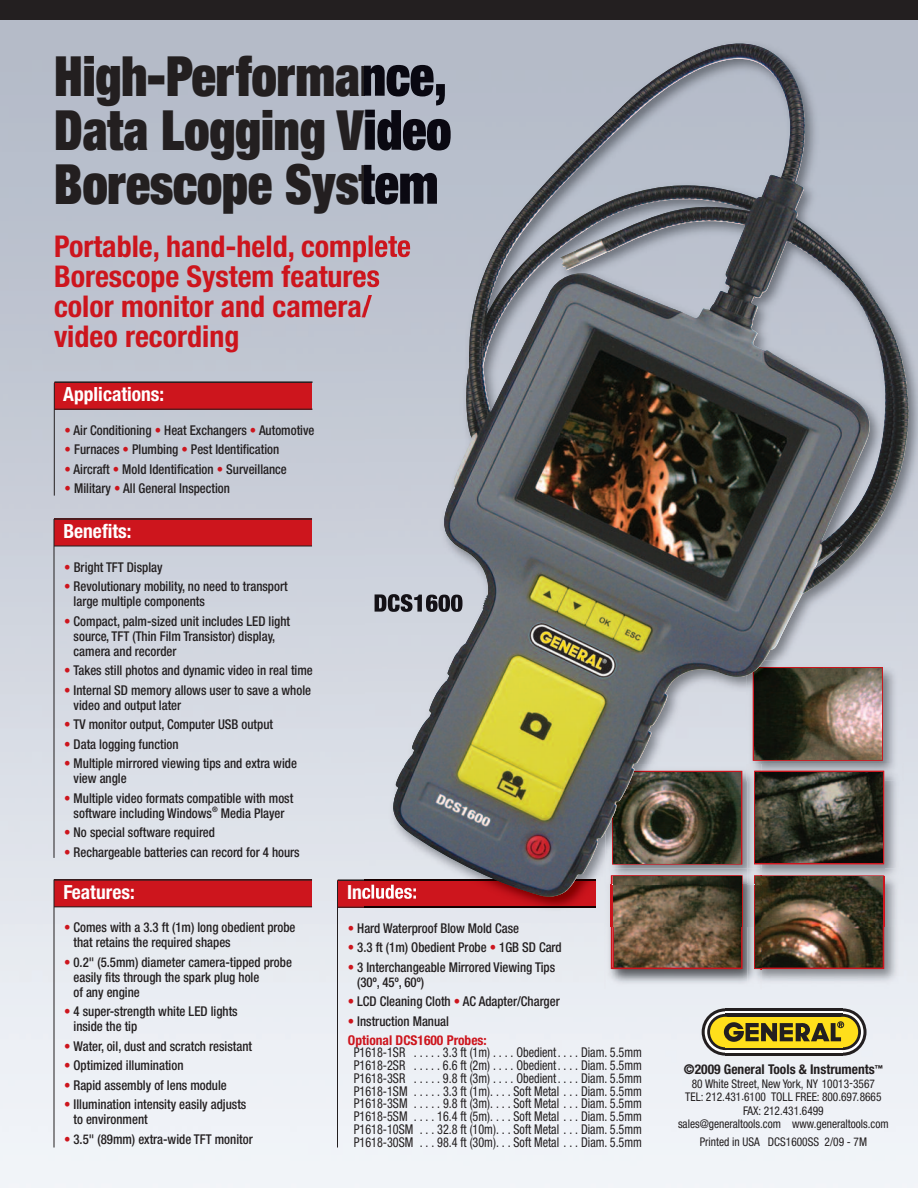
<style>
.page{position:relative;width:918px;height:1188px;background:#fff}
.page>*{position:absolute;margin:0;border:0;box-sizing:border-box;transform-origin:0 0}
.t1{font:900 expanded 55.5px/54px "Helvetica Neue";color:#231f20;text-align:justify;scale:.9 1}
.t2{font:700 condensed 30px/30px "Helvetica Neue";color:#cd151d}
.t3{font:700 condensed 19.5px "Helvetica Neue";color:#fff}
.t4{font:500 condensed 13.5px/15px "Helvetica Neue";color:#231f20;scale:.95 1}
.t5{font:condensed 13.5px/12.8px "Helvetica Neue";color:#231f20;text-align:justify;scale:.9 1}
.t6{font:700 condensed 13.5px "Helvetica Neue";color:#231f20}
.t7{font:700 condensed 13.5px "Helvetica Neue";color:#cd151d}
.t8{font:condensed 12px/13.5px "Helvetica Neue";color:#231f20;text-align:center;scale:.95 1}
.s1{font-weight:700;color:#cd151d}
</style>
<div class="page">
<img style="left:0;top:20px;width:918px;height:1168px">
<div style="left:0;top:0;width:918px;height:20px;background:#231f20"></div>
<img style="left:762px;top:927px;width:142px;height:62px">
<img style="left:762px;top:927px;width:119px;height:39px">
<div style="left:754px;top:875px;width:130px;height:94px;border:2px solid #cd151d"></div>
<img style="left:604px;top:927px;width:2px;height:62px">
<img style="left:748px;top:927px;width:14px;height:62px">
<img style="left:606px;top:927px;width:142px;height:62px">
<img style="left:754px;top:927px;width:6px;height:42px">
<img style="left:756px;top:927px;width:4px;height:41px">
<img style="left:615px;top:927px;width:125px;height:39px">
<div style="left:612px;top:875px;width:131px;height:94px;border:2px solid #cd151d"></div>
<div style="left:54px;top:519px;width:258px;height:27px;background:#cd151d"></div>
<hr style="left:54px;top:546px;width:258px;height:1px;background:#231f20">
<hr style="left:54px;top:518px;width:258px;height:2px;background:#231f20">
<svg style="left:702px;top:1008px;width:47px;height:48px"></svg>
<svg style="left:819px;top:1008px;width:48px;height:48px"></svg>
<div style="left:725px;top:1008px;width:118px;height:48px;background:#231f20"></div>
<svg style="left:705px;top:1011px;width:41px;height:42px"></svg>
<svg style="left:822px;top:1011px;width:42px;height:42px"></svg>
<svg style="left:725px;top:1011px;width:118px;height:42px"></svg>
<svg style="left:707px;top:1014px;width:36px;height:36px"></svg>
<svg style="left:825px;top:1014px;width:36px;height:36px"></svg>
<div style="left:725px;top:1014px;width:118px;height:36px;background:linear-gradient(to right,#231f20,#242020)"></div>
<div style="left:710px;top:1017px;width:31px;height:30px;background:#ffdf1b;border-radius:50%"></div>
<div style="left:725px;top:1017px;width:118px;height:30px;background:#ffdf1b"></div>
<div style="left:828px;top:1017px;width:30px;height:30px;background:#ffdf1b;border-radius:50%"></div>
<div style="left:724px;top:1022px;width:20px;height:20px;background:#231f20;border-radius:50%"></div>
<div style="left:729px;top:1027px;width:10px;height:10px;background:#ffdf1b;border-radius:50%"></div>
<div style="left:837px;top:1022px;width:7px;height:6px;border:1px solid #231f20;border-radius:50%"></div>
<svg style="left:733px;top:1023px;width:110px;height:18px"></svg>
<hr style="left:54px;top:519px;width:1px;height:339px;background:#231f20">
<div style="left:54px;top:879px;width:258px;height:28px;background:#cd151d"></div>
<hr style="left:54px;top:906px;width:258px;height:1px;background:#231f20">
<hr style="left:54px;top:879px;width:258px;height:2px;background:#231f20">
<hr style="left:54px;top:880px;width:1px;height:268px;background:#231f20">
<div style="left:54px;top:382px;width:258px;height:28px;background:#cd151d"></div>
<hr style="left:54px;top:409px;width:259px;height:1px;background:#231f20">
<hr style="left:54px;top:381px;width:259px;height:2px;background:#231f20">
<hr style="left:54px;top:383px;width:1px;height:113px;background:#231f20">
<div style="left:338px;top:880px;width:257px;height:28px;background:#cd151d"></div>
<hr style="left:338px;top:907px;width:258px;height:1px;background:#231f20">
<hr style="left:338px;top:879px;width:258px;height:2px;background:#231f20">
<hr style="left:337px;top:881px;width:1px;height:267px;background:#231f20">
<img style="left:365px;top:24px;width:553px;height:903px">
<img style="left:884px;top:897px;width:20px;height:30px">
<img style="left:760px;top:897px;width:124px;height:30px">
<img style="left:604px;top:897px;width:2px;height:30px">
<img style="left:606px;top:897px;width:154px;height:30px">
<img style="left:612px;top:884px;width:1px;height:43px">
<img style="left:365px;top:879px;width:231px;height:29px">
<img style="left:365px;top:880px;width:28px;height:1px">
<img style="left:365px;top:885px;width:51px;height:14px">
<img style="left:365px;top:64px;width:28px;height:41px">
<img style="left:365px;top:110px;width:28px;height:41px">
<img style="left:375px;top:594px;width:18px;height:18px">
<img style="left:393px;top:43px;width:516px;height:854px">
<h1 class="t1" style="left:54px;top:54px;width:443px">High-Performance, Data Logging Video Borescope System</h1>
<h2 class="t2" style="left:54px;top:231px;width:358px">Portable, hand-held, complete<br>Borescope System features color monitor and camera/ video recording</h2>
<h3 class="t3" style="left:63px;top:382px;width:103px">Applications:</h3>
<p class="t4" style="left:65px;top:424px;width:265px"><span class="s1">•</span> Air Conditioning <span class="s1">•</span> Heat Exchangers <span class="s1">•</span> Automotive</p>
<p class="t4" style="left:65px;top:443px;width:228px"><span class="s1">•</span> Furnaces <span class="s1">•</span> Plumbing <span class="s1">•</span> Pest Identification</p>
<p class="t4" style="left:65px;top:463px;width:236px"><span class="s1">•</span> Aircraft <span class="s1">•</span> Mold Identification <span class="s1">•</span> Surveillance</p>
<p class="t4" style="left:65px;top:482px;width:176px"><span class="s1">•</span> Military <span class="s1">•</span> All General Inspection</p>
<h3 class="t3" style="left:63px;top:519px;width:70px">Benefits:</h3>
<p class="t4" style="left:64px;top:561px;width:105px"><span class="s1">•</span> Bright TFT Display</p>
<p class="t4" style="left:74px;top:580px;width:227px;text-indent:-9px"><span class="s1">•</span> Revolutionary mobility, no need to transport large multiple components</p>
<p class="t4" style="left:74px;top:615px;width:229px;text-indent:-9px"><span class="s1">•</span> Compact, palm-sized unit includes LED light source, TFT (Thin Film Transistor) display, camera and recorder</p>
<p class="t4" style="left:64px;top:664px;width:263px"><span class="s1">•</span> Takes still photos and dynamic video in real time</p>
<p class="t4" style="left:74px;top:684px;width:252px;text-indent:-9px"><span class="s1">•</span> Internal SD memory allows user to save a whole video and output later</p>
<p class="t4" style="left:64px;top:718px;width:221px"><span class="s1">•</span> TV monitor output, Computer USB output</p>
<p class="t4" style="left:64px;top:738px;width:122px"><span class="s1">•</span> Data logging function</p>
<p class="t4" style="left:74px;top:757px;width:237px;text-indent:-9px"><span class="s1">•</span> Multiple mirrored viewing tips and extra wide view angle</p>
<p class="t4" style="left:64px;top:792px;width:243px;text-align:center"><span class="s1">•</span> Multiple video formats compatible with most software including Windows<sup>®</sup> Media Player</p>
<p class="t4" style="left:64px;top:826px;width:160px"><span class="s1">•</span> No special software required</p>
<p class="t4" style="left:64px;top:846px;width:249px"><span class="s1">•</span> Rechargeable batteries can record for 4 hours</p>
<h3 class="t3" style="left:63px;top:880px;width:73px">Features:</h3>
<p class="t4" style="left:74px;top:921px;width:235px;text-indent:-9px"><span class="s1">•</span> Comes with a 3.3 ft (1m) long obedient probe that retains the required shapes</p>
<p class="t4" style="left:74px;top:956px;width:232px;text-indent:-9px"><span class="s1">•</span> 0.2" (5.5mm) diameter camera-tipped probe easily fits through the spark plug hole<br>of any engine</p>
<p class="t4" style="left:74px;top:1005px;width:174px;text-indent:-9px"><span class="s1">•</span> 4 super-strength white LED lights inside the tip</p>
<p class="t4" style="left:64px;top:1040px;width:199px"><span class="s1">•</span> Water, oil, dust and scratch resistant</p>
<p class="t4" style="left:64px;top:1059px;width:127px"><span class="s1">•</span> Optimized illumination</p>
<p class="t4" style="left:64px;top:1079px;width:173px"><span class="s1">•</span> Rapid assembly of lens module</p>
<p class="t4" style="left:74px;top:1098px;width:183px;text-indent:-9px"><span class="s1">•</span> Illumination intensity easily adjusts to environment</p>
<p class="t4" style="left:64px;top:1133px;width:200px"><span class="s1">•</span> 3.5" (89mm) extra-wide TFT monitor</p>
<p class="t4" style="left:348px;top:922px;width:182px"><span class="s1">•</span> Hard Waterproof Blow Mold Case</p>
<p class="t4" style="left:348px;top:941px;width:227px"><span class="s1">•</span> 3.3 ft (1m) Obedient Probe <span class="s1">•</span> 1GB SD Card</p>
<p class="t4" style="left:357px;top:961px;width:210px;text-indent:-9px"><span class="s1">•</span> 3 Interchangeable Mirrored Viewing Tips (30º, 45º, 60º)</p>
<p class="t4" style="left:348px;top:995px;width:225px"><span class="s1">•</span> LCD Cleaning Cloth <span class="s1">•</span> AC Adapter/Charger</p>
<p class="t4" style="left:348px;top:1015px;width:108px"><span class="s1">•</span> Instruction Manual</p>
<p class="t7" style="left:348px;top:1035px;width:140px">Optional DCS1600 Probes:</p>
<p class="t5" style="left:354px;top:1047px;width:322px">P1618-1SR . . . . . 3.3 ft (1m) . . . . Obedient. . . . Diam. 5.5mm P1618-2SR . . . . . 6.6 ft (2m) . . . . Obedient. . . . Diam. 5.5mm P1618-3SR . . . . . 9.8 ft (3m) . . . . Obedient. . . . Diam. 5.5mm P1618-1SM . . . . . 3.3 ft (1m). . . . Soft Metal . . . Diam. 5.5mm P1618-3SM . . . . . 9.8 ft (3m). . . . Soft Metal . . . Diam. 5.5mm P1618-5SM . . . . 16.4 ft (5m). . . . Soft Metal . . . Diam. 5.5mm P1618-10SM . . . 32.8 ft (10m). . . Soft Metal . . . Diam. 5.5mm P1618-30SM . . . 98.4 ft (30m). . . Soft Metal . . . Diam. 5.5mm</p>
<p class="t6" style="left:684px;top:1065px;width:200px">©2009 General Tools &amp; Instruments<sup>™</sup></p>
<p class="t8" style="left:678px;top:1078px;width:223px">80 White Street, New York, NY 10013-3567<br>TEL: 212.431.6100 TOLL FREE: 800.697.8665<br>FAX: 212.431.6499<br>sales@generaltools.com www.generaltools.com</p>
<p class="t8" style="left:700px;top:1137px;width:178px">Printed in USA DCS1600SS 2/09 - 7M</p>
</div>
